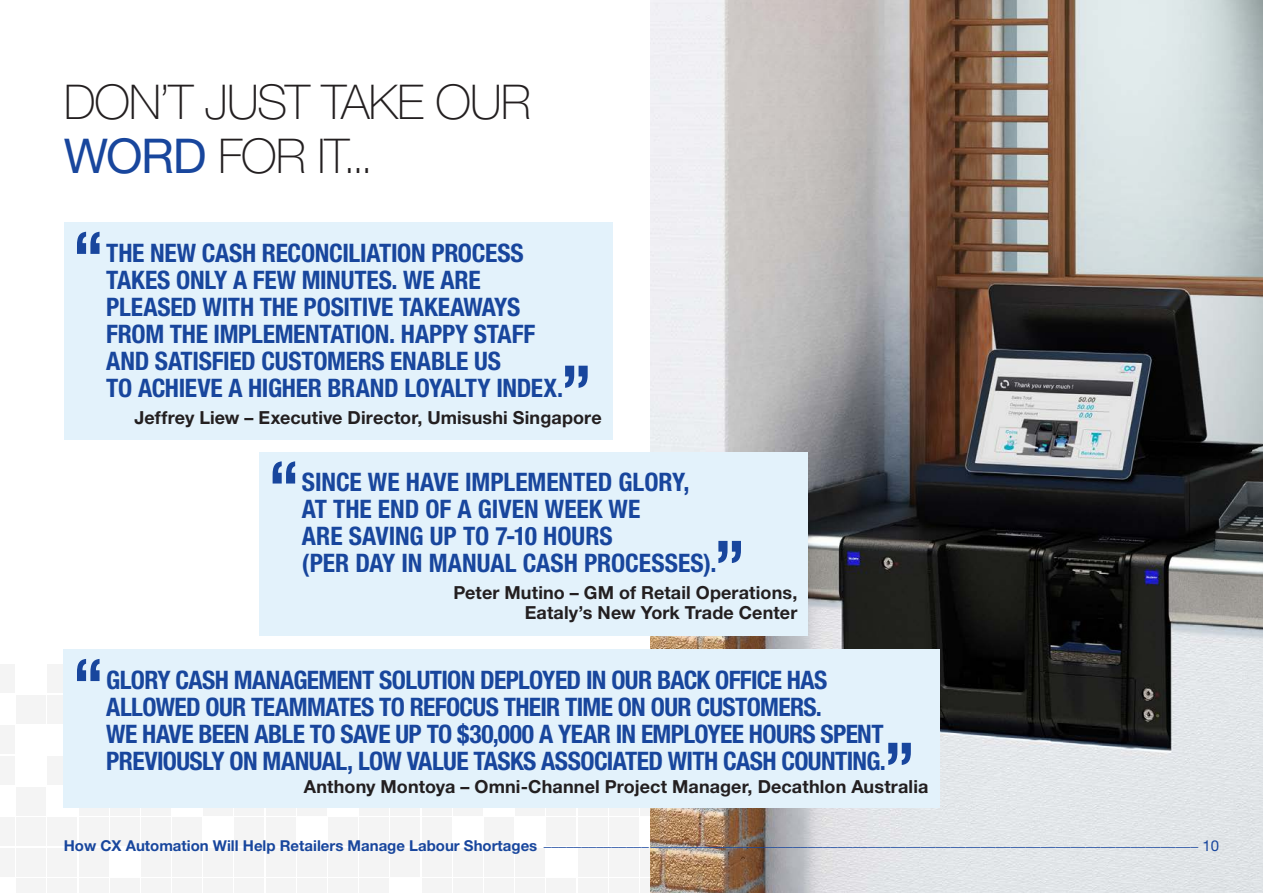
<style>
.page{position:relative;width:1263px;height:893px;background:#fff}
.page>*{position:absolute;margin:0;border:0;box-sizing:border-box;transform-origin:0 0}
.t1{font:700 condensed 69px "Helvetica Neue LT Std";color:#18469d}
.t2{font:100 48px/54px "Helvetica Neue LT Std";letter-spacing:-.025em;color:#231f20}
.t3{font:700 condensed 25.5px/27px "Helvetica Neue LT Std";letter-spacing:-.015em;color:#18469d}
.t4{font:700 18px/19.5px "Helvetica Neue LT Std";letter-spacing:.005em;color:#231f20;text-align:right}
.t5{font:15px "Helvetica Neue LT Std";color:#18469d}
.t6{font:700 15px "Helvetica Neue LT Std";color:#18469d}
.s1{font-weight:400;color:#18469d}
</style>
<div class="page">
<div style="left:0;top:664px;width:15px;height:29px;background:#f4f4f4"></div>
<svg style="left:48px;top:664px;width:16px;height:29px"></svg>
<div style="left:17px;top:695px;width:29px;height:28px;background:#f4f4f4"></div>
<div style="left:48px;top:695px;width:29px;height:28px;background:linear-gradient(to bottom,#f4f4f4,#f4f4f4)"></div>
<div style="left:0;top:726px;width:15px;height:28px;background:#f4f4f4"></div>
<div style="left:0;top:756px;width:15px;height:29px;background:#f4f4f4"></div>
<svg style="left:48px;top:756px;width:16px;height:29px"></svg>
<div style="left:17px;top:787px;width:29px;height:28px;background:#f4f4f4"></div>
<div style="left:79px;top:787px;width:29px;height:28px;background:#f4f4f4"></div>
<div style="left:110px;top:787px;width:29px;height:28px;background:#f4f4f4"></div>
<div style="left:141px;top:787px;width:29px;height:28px;background:#f4f4f4"></div>
<div style="left:204px;top:787px;width:29px;height:28px;background:#f4f4f4"></div>
<div style="left:235px;top:787px;width:29px;height:28px;background:#f4f4f4"></div>
<div style="left:266px;top:787px;width:29px;height:28px;background:#f4f4f4"></div>
<div style="left:297px;top:787px;width:29px;height:28px;background:#f4f4f4"></div>
<div style="left:360px;top:787px;width:29px;height:28px;background:#f4f4f4"></div>
<div style="left:391px;top:787px;width:29px;height:28px;background:#f4f4f4"></div>
<div style="left:422px;top:787px;width:29px;height:28px;background:#f4f4f4"></div>
<div style="left:453px;top:787px;width:29px;height:28px;background:#f4f4f4"></div>
<div style="left:516px;top:787px;width:29px;height:28px;background:#f4f4f4"></div>
<div style="left:547px;top:787px;width:29px;height:28px;background:#f4f4f4"></div>
<div style="left:578px;top:787px;width:29px;height:28px;background:#f4f4f4"></div>
<div style="left:609px;top:787px;width:29px;height:28px;background:#f4f4f4"></div>
<svg style="left:640px;top:808px;width:11px;height:7px"></svg>
<div style="left:0;top:817px;width:15px;height:29px;background:#f4f4f4"></div>
<div style="left:17px;top:817px;width:29px;height:29px;background:#f4f4f4"></div>
<div style="left:48px;top:817px;width:29px;height:29px;background:#f4f4f4"></div>
<div style="left:79px;top:817px;width:29px;height:29px;background:#f4f4f4"></div>
<div style="left:110px;top:817px;width:29px;height:29px;background:#f4f4f4"></div>
<div style="left:141px;top:817px;width:29px;height:29px;background:#f4f4f4"></div>
<div style="left:173px;top:817px;width:29px;height:29px;background:#f4f4f4"></div>
<div style="left:235px;top:817px;width:29px;height:29px;background:#f4f4f4"></div>
<div style="left:266px;top:817px;width:29px;height:29px;background:#f4f4f4"></div>
<div style="left:328px;top:817px;width:30px;height:29px;background:#f4f4f4"></div>
<div style="left:360px;top:817px;width:29px;height:29px;background:#f4f4f4"></div>
<div style="left:391px;top:817px;width:29px;height:29px;background:#f4f4f4"></div>
<div style="left:422px;top:817px;width:29px;height:29px;background:#f4f4f4"></div>
<div style="left:484px;top:817px;width:29px;height:29px;background:#f4f4f4"></div>
<div style="left:547px;top:817px;width:29px;height:29px;background:#f4f4f4"></div>
<div style="left:578px;top:817px;width:29px;height:29px;background:#f4f4f4"></div>
<div style="left:609px;top:817px;width:29px;height:29px;background:#f4f4f4"></div>
<div style="left:0;top:848px;width:15px;height:29px;background:#f4f4f4"></div>
<div style="left:17px;top:848px;width:29px;height:29px;background:#f4f4f4"></div>
<div style="left:48px;top:848px;width:29px;height:29px;background:#f4f4f4"></div>
<div style="left:79px;top:848px;width:29px;height:29px;background:#f4f4f4"></div>
<div style="left:141px;top:848px;width:29px;height:29px;background:#f4f4f4"></div>
<div style="left:173px;top:848px;width:29px;height:29px;background:#f4f4f4"></div>
<div style="left:204px;top:848px;width:29px;height:29px;background:#f4f4f4"></div>
<div style="left:235px;top:848px;width:29px;height:29px;background:#f4f4f4"></div>
<div style="left:266px;top:848px;width:29px;height:29px;background:#f4f4f4"></div>
<div style="left:297px;top:848px;width:29px;height:29px;background:#f4f4f4"></div>
<div style="left:328px;top:848px;width:30px;height:29px;background:#f4f4f4"></div>
<div style="left:360px;top:848px;width:29px;height:29px;background:#f4f4f4"></div>
<div style="left:391px;top:848px;width:29px;height:29px;background:#f4f4f4"></div>
<div style="left:422px;top:848px;width:29px;height:29px;background:#f4f4f4"></div>
<div style="left:453px;top:848px;width:29px;height:29px;background:#f4f4f4"></div>
<div style="left:484px;top:848px;width:29px;height:29px;background:#f4f4f4"></div>
<div style="left:516px;top:848px;width:29px;height:29px;background:#f4f4f4"></div>
<div style="left:578px;top:848px;width:29px;height:29px;background:#f4f4f4"></div>
<div style="left:609px;top:848px;width:29px;height:29px;background:#f4f4f4"></div>
<svg style="left:640px;top:848px;width:11px;height:29px"></svg>
<div style="left:17px;top:879px;width:29px;height:14px;background:#f4f4f4"></div>
<div style="left:48px;top:879px;width:29px;height:14px;background:#f4f4f4"></div>
<div style="left:79px;top:879px;width:29px;height:14px;background:#f4f4f4"></div>
<div style="left:110px;top:879px;width:29px;height:14px;background:#f4f4f4"></div>
<div style="left:141px;top:879px;width:29px;height:14px;background:#f4f4f4"></div>
<div style="left:173px;top:879px;width:29px;height:14px;background:#f4f4f4"></div>
<div style="left:204px;top:879px;width:29px;height:14px;background:#f4f4f4"></div>
<div style="left:235px;top:879px;width:29px;height:14px;background:#f4f4f4"></div>
<div style="left:266px;top:879px;width:29px;height:14px;background:#f4f4f4"></div>
<div style="left:297px;top:879px;width:29px;height:14px;background:#f4f4f4"></div>
<div style="left:328px;top:879px;width:30px;height:14px;background:#f4f4f4"></div>
<div style="left:360px;top:879px;width:29px;height:14px;background:#f4f4f4"></div>
<div style="left:422px;top:879px;width:29px;height:14px;background:#f4f4f4"></div>
<div style="left:453px;top:879px;width:29px;height:14px;background:#f4f4f4"></div>
<div style="left:484px;top:879px;width:29px;height:14px;background:#f4f4f4"></div>
<div style="left:516px;top:879px;width:29px;height:14px;background:#f4f4f4"></div>
<div style="left:547px;top:879px;width:29px;height:14px;background:#f4f4f4"></div>
<div style="left:578px;top:879px;width:29px;height:14px;background:#f4f4f4"></div>
<div style="left:609px;top:879px;width:29px;height:14px;background:#f4f4f4"></div>
<svg style="left:640px;top:879px;width:11px;height:14px"></svg>
<img style="left:651px;top:0;width:612px;height:893px">
<div style="left:64px;top:222px;width:548px;height:217px;background:#e3f2fb"></div>
<div style="left:259px;top:452px;width:549px;height:184px;background:#e3f2fb"></div>
<div style="left:64px;top:649px;width:876px;height:159px;background:#e3f2fb"></div>
<h2 class="t2" style="left:64px;top:75px;width:469px">DON’T JUST TAKE OUR<br><span class="s1">WORD</span> FOR IT...</h2>
<h1 class="t1" style="left:72px;top:215px;width:33px">“</h1>
<p class="t3" style="left:106px;top:239px;width:458px">THE NEW CASH RECONCILIATION PROCESS TAKES ONLY A FEW MINUTES. WE ARE PLEASED WITH THE POSITIVE TAKEAWAYS FROM THE IMPLEMENTATION. HAPPY STAFF AND SATISFIED CUSTOMERS ENABLE US<br>TO ACHIEVE A HIGHER BRAND LOYALTY INDEX.</p>
<p class="t4" style="left:134px;top:407px;width:469px">Jeffrey Liew – Executive Director, Umisushi Singapore</p>
<h1 class="t1" style="left:592px;top:405px;width:33px;rotate:-180deg">“</h1>
<h1 class="t1" style="left:268px;top:444px;width:33px">“</h1>
<p class="t3" style="left:302px;top:468px;width:416px">SINCE WE HAVE IMPLEMENTED GLORY,<br>AT THE END OF A GIVEN WEEK WE<br>ARE SAVING UP TO 7-10 HOURS<br>(PER DAY IN MANUAL CASH PROCESSES).</p>
<p class="t4" style="left:453px;top:583px;width:345px">Peter Mutino – GM of Retail Operations,<br>Eataly’s New York Trade Center</p>
<h1 class="t1" style="left:746px;top:580px;width:33px;rotate:-180deg">“</h1>
<h1 class="t1" style="left:72px;top:642px;width:33px">“</h1>
<p class="t3" style="left:106px;top:666px;width:781px">GLORY CASH MANAGEMENT SOLUTION DEPLOYED IN OUR BACK OFFICE HAS ALLOWED OUR TEAMMATES TO REFOCUS THEIR TIME ON OUR CUSTOMERS.<br>WE HAVE BEEN ABLE TO SAVE UP TO $30,000 A YEAR IN EMPLOYEE HOURS SPENT PREVIOUSLY ON MANUAL, LOW VALUE TASKS ASSOCIATED WITH CASH COUNTING.</p>
<p class="t4" style="left:304px;top:777px;width:626px">Anthony Montoya – Omni-Channel Project Manager, Decathlon Australia</p>
<h1 class="t1" style="left:915px;top:782px;width:33px;rotate:-180deg">“</h1>
<p class="t6" style="left:64px;top:836px;width:587px">How CX Automation Will Help Retailers Manage Labour Shortages <sup>______________</sup></p>
<p class="t5" style="left:651px;top:832px;width:570px">_________________________________________________________________________ 10</p>
</div>
